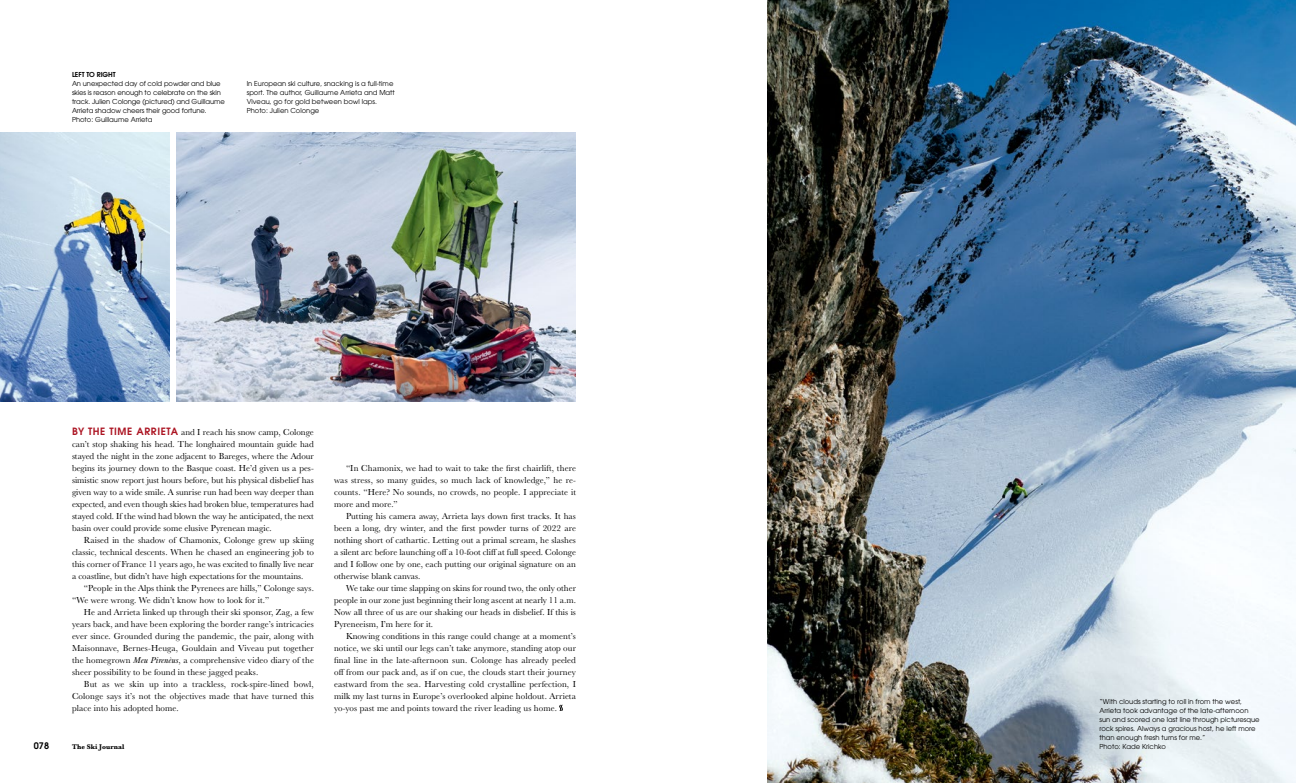
<style>
.page{position:relative;width:1296px;height:783px;background:#fff}
.page>*{position:absolute;margin:0;border:0;box-sizing:border-box;transform-origin:0 0}
.t1{font:9px/12px "Baskerville URW";letter-spacing:.01em;color:#000;text-align:justify}
.t2{font:600 9px "Avant Garde";color:#000}
.t3{font:700 expanded 7px "Baskerville URW";letter-spacing:.005em;color:#000}
.t4{font:6.8px/9px "Avant Garde";color:#000}
.t5{font:600 6.8px "Avant Garde";color:#000}
.s1{font-family:"Avant Garde";font-weight:600;font-size:10px;color:#ac1523}
.s2{font-style:italic}
</style>
<div class="page">
<img style="left:0;top:132px;width:170px;height:270px">
<img style="left:768px;top:0;width:528px;height:783px">
<svg style="left:559px;top:705px;width:4px;height:6px"></svg>
<img style="left:177px;top:132px;width:399px;height:270px">
<p class="t5" style="left:72px;top:71px;width:45px">LEFT TO RIGHT</p>
<p class="t4" style="left:72px;top:79px;width:154px">An unexpected day of cold powder and blue skies is reason enough to celebrate on the skin track. Julien Colonge (pictured) and Guillaume Arrieta shadow cheers their good fortune.<br>Photo: Guillaume Arrieta</p>
<p class="t4" style="left:247px;top:79px;width:150px">In European ski culture, snacking is a full-time sport. The author, Guillaume Arrieta and Matt Viveau, go for gold between bowl laps.<br>Photo: Julien Colonge</p>
<p class="t1" style="left:72px;top:426px;width:243px"><span class="s1">BY THE TIME ARRIETA</span> and I reach his snow camp, Colonge can’t stop shaking his head. The longhaired mountain guide had stayed the night in the zone adjacent to Bareges, where the Adour begins its journey down to the Basque coast. He’d given us a pes&shy;simistic snow report just hours before, but his physical disbelief has given way to a wide smile. A sunrise run had been way deeper than expected, and even though skies had broken blue, temperatures had stayed cold. If the wind had blown the way he anticipated, the next basin over could provide some elusive Pyrenean magic.</p>
<p class="t1" style="left:72px;top:534px;width:243px;text-indent:12px">Raised in the shadow of Chamonix, Colonge grew up skiing classic, technical descents. When he chased an engineering job to this corner of France 11 years ago, he was excited to finally live near a coastline, but didn’t have high expectations for the mountains.</p>
<p class="t1" style="left:72px;top:582px;width:243px;text-indent:12px">“People in the Alps think the Pyrenees are hills,” Colonge says. “We were wrong. We didn’t know how to look for it.”</p>
<p class="t1" style="left:72px;top:606px;width:243px;text-indent:12px">He and Arrieta linked up through their ski sponsor, Zag, a few years back, and have been exploring the border range’s intricacies ever since. Grounded during the pandemic, the pair, along with Maisonnave, Bernes-Heuga, Gouldain and Viveau put together the homegrown <span class="s2">Meu Pirenèus</span>, a comprehensive video diary of the sheer possibility to be found in these jagged peaks.</p>
<p class="t1" style="left:72px;top:678px;width:243px;text-indent:12px">But as we skin up into a trackless, rock-spire-lined bowl, Colonge says it’s not the objectives made that have turned this place into his adopted home.</p>
<p class="t2" style="left:34px;top:740px;width:17px">078</p>
<p class="t3" style="left:72px;top:743px;width:54px">The Ski Journal</p>
<p class="t1" style="left:334px;top:462px;width:243px;text-indent:12px">“In Chamonix, we had to wait to take the first chairlift, there was stress, so many guides, so much lack of knowledge,” he re&shy;counts. “Here? No sounds, no crowds, no people. I appreciate it more and more.”</p>
<p class="t1" style="left:334px;top:510px;width:243px;text-indent:12px">Putting his camera away, Arrieta lays down first tracks. It has been a long, dry winter, and the first powder turns of 2022 are nothing short of cathartic. Letting out a primal scream, he slashes a silent arc before launching off a 10-foot cliff at full speed. Colonge and I follow one by one, each putting our original signature on an otherwise blank canvas.</p>
<p class="t1" style="left:334px;top:582px;width:243px;text-indent:12px">We take our time slapping on skins for round two, the only other people in our zone just beginning their long ascent at nearly 11 a.m.<br>Now all three of us are our shaking our heads in disbelief. If this is Pyreneeism, I’m here for it.</p>
<p class="t1" style="left:334px;top:630px;width:243px;text-indent:12px">Knowing conditions in this range could change at a moment’s notice, we ski until our legs can’t take anymore, standing atop our final line in the late-afternoon sun. Colonge has already peeled off from our pack and, as if on cue, the clouds start their journey eastward from the sea. Harvesting cold crystalline perfection, I milk my last turns in Europe’s overlooked alpine holdout. Arrieta yo-yos past me and points toward the river leading us home.</p>
<p class="t4" style="left:1099px;top:697px;width:162px">“With clouds starting to roll in from the west, Arrieta took advantage of the late-afternoon sun and scored one last line through picturesque rock spires. Always a gracious host, he left more than enough fresh turns for me.”<br>Photo: Kade Krichko</p>
</div>
